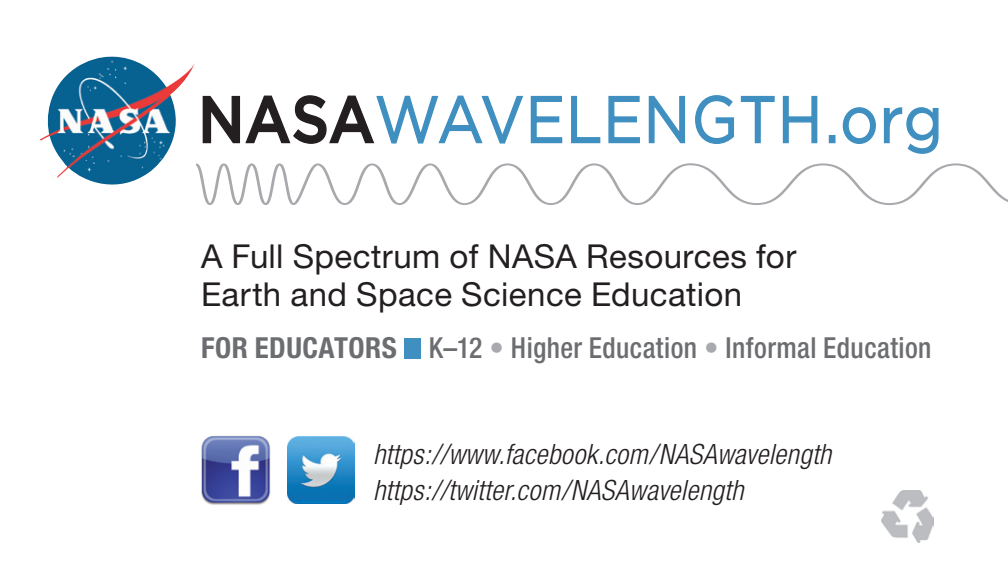
<style>
.page{position:relative;width:1008px;height:576px;background:#fff}
.page>*{position:absolute;margin:0;border:0;box-sizing:border-box;transform-origin:0 0}
.t1{font:65.6px "Gotham";letter-spacing:.01em;color:#3f8fc0;scale:.9 1}
.t2{font:32.8px/38px "Helvetica Neue";letter-spacing:.015em;color:#231f20}
.t3{font:500 condensed 28.8px "Helvetica Neue";letter-spacing:.015em;color:#6c6d70;scale:.95 1}
.t4{font:italic 300 condensed 28px/36px "Helvetica Neue";letter-spacing:.01em;color:#231f20}
.s1{font-weight:500;color:#231f20}
.s2{font-weight:700}
.s3{color:#a8a9ad}
</style>
<div class="page">
<svg style="left:202px;top:95px;width:321px;height:49px"></svg>
<svg style="left:530px;top:95px;width:33px;height:49px"></svg>
<svg style="left:571px;top:95px;width:30px;height:49px"></svg>
<svg style="left:608px;top:95px;width:32px;height:49px"></svg>
<svg style="left:648px;top:95px;width:38px;height:49px"></svg>
<svg style="left:695px;top:95px;width:80px;height:49px"></svg>
<svg style="left:782px;top:95px;width:36px;height:49px"></svg>
<div style="left:829px;top:135px;width:7px;height:8px;border:1px solid #3f8fc0"></div>
<svg style="left:842px;top:107px;width:34px;height:37px"></svg>
<svg style="left:883px;top:107px;width:56px;height:47px"></svg>
<svg style="left:196px;top:163px;width:812px;height:42px"></svg>
<div style="left:405px;top:338px;width:16px;height:20px;background:#3f8fc0"></div>
<img style="left:201px;top:435px;width:70px;height:70px">
<img style="left:287px;top:436px;width:68px;height:68px">
<img style="left:39px;top:56px;width:156px;height:129px">
<img style="left:881px;top:490px;width:53px;height:52px">
<h1 class="t1" style="left:198px;top:77px;width:829px"><span class="s1">NASA</span>WAVELENGTH.org</h1>
<p class="t2" style="left:201px;top:237px;width:597px">A Full Spectrum of NASA Resources for<br>Earth and Space Science Education</p>
<p class="t3" style="left:201px;top:331px;width:770px"><span class="s2">FOR EDUCATORS</span> K–12 <span class="s3">•</span> Higher Education <span class="s3">•</span> Informal Education</p>
<p class="t4" style="left:373px;top:436px;width:460px">https://www.facebook.com/NASAwavelength https://twitter.com/NASAwavelength</p>
</div>
